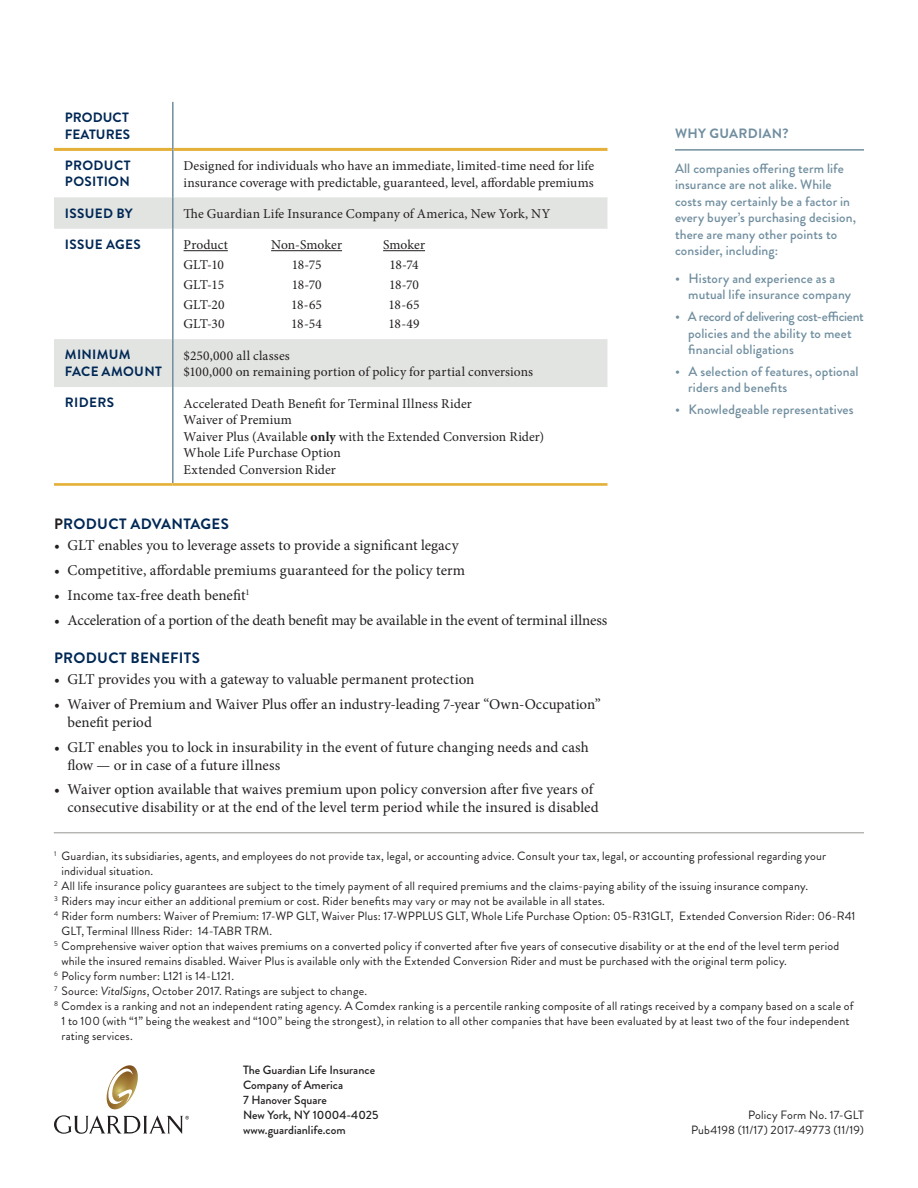
<style>
.page{position:relative;width:918px;height:1188px;background:#fff}
.page>*{position:absolute;margin:0;border:0;box-sizing:border-box;transform-origin:0 0}
.t1{font:15px/18px "Minion Pro";color:#231f20}
.Body_Headline_10_12p{font:700 15px "Brandon Grotesque";letter-spacing:.025em;color:#002855}
.Body_Copy_10_12pt{font:13.5px/16.5px "Minion Pro";letter-spacing:.005em;color:#231f20}
.Sidebar_Copy_9_11pt{font:500 13.5px/16.5px "Brandon Grotesque";letter-spacing:.005em;color:#708e9f}
.Body_Headline_10_12p-2{font:700 13.5px/16.5px "Brandon Grotesque";letter-spacing:.025em;color:#002855}
.Body_Headline_10_12p-3{font:700 13.5px/16.5px "Brandon Grotesque";letter-spacing:.005em;color:#002855}
.Sidebar_Headline_9_1{font:700 13.5px "Brandon Grotesque";letter-spacing:.025em;color:#708e9f}
.Disclaimer_Disclosur{font:12px/15px "Brandon Grotesque";letter-spacing:.015em;color:#231f20}
.Address_8_10pt{font:500 12px "Brandon Grotesque";color:#231f20}
.s1{font-weight:700}
.s2{color:#231f20}
.s3{font-style:italic}
</style>
<div class="page">
<hr style="left:54px;top:832px;width:810px;height:1px;background:#959491">
<img style="left:107px;top:1065px;width:31px;height:44px">
<svg style="left:107px;top:1068px;width:26px;height:36px"></svg>
<svg style="left:54px;top:1115px;width:135px;height:19px"></svg>
<hr style="left:675px;top:149px;width:189px;height:2px;background:#708e9f">
<svg style="left:54px;top:197px;width:118px;height:190px"></svg>
<svg style="left:174px;top:197px;width:434px;height:190px"></svg>
<hr style="left:54px;top:148px;width:118px;height:3px;background:#e4b037">
<hr style="left:174px;top:148px;width:433px;height:3px;background:#e4b037">
<hr style="left:172px;top:102px;width:2px;height:47px;background:#708e9f">
<hr style="left:172px;top:149px;width:2px;height:48px;background:#708e9f">
<hr style="left:172px;top:197px;width:2px;height:32px;background:#708e9f">
<hr style="left:172px;top:229px;width:2px;height:110px;background:#708e9f">
<hr style="left:172px;top:339px;width:2px;height:48px;background:#708e9f">
<hr style="left:172px;top:387px;width:2px;height:96px;background:#708e9f">
<hr style="left:54px;top:483px;width:119px;height:3px;background:#e4b037">
<hr style="left:173px;top:483px;width:434px;height:3px;background:#e4b037">
<hr style="left:184px;top:250px;width:44px;height:1px;background:#231f20">
<hr style="left:271px;top:250px;width:71px;height:1px;background:#231f20">
<hr style="left:383px;top:250px;width:42px;height:1px;background:#231f20">
<p class="Body_Headline_10_12p-3" style="left:65px;top:109px;width:67px">PRODUCT<br>FEATURES</p>
<p class="Body_Headline_10_12p-2" style="left:65px;top:157px;width:67px">PRODUCT<br>POSITION</p>
<p class="Body_Copy_10_12pt" style="left:184px;top:158px;width:412px">Designed for individuals who have an immediate, limited-time need for life insurance coverage with predictable, guaranteed, level, affordable premiums</p>
<p class="Body_Headline_10_12p-2" style="left:65px;top:205px;width:69px">ISSUED BY</p>
<p class="Body_Copy_10_12pt" style="left:184px;top:205px;width:368px">The Guardian Life Insurance Company of America, New York, NY</p>
<p class="Body_Headline_10_12p-2" style="left:65px;top:236px;width:77px">ISSUE AGES</p>
<p class="Body_Copy_10_12pt" style="left:184px;top:237px;width:46px">Product</p>
<p class="Body_Copy_10_12pt" style="left:271px;top:237px;width:72px">Non-Smoker</p>
<p class="Body_Copy_10_12pt" style="left:383px;top:237px;width:43px">Smoker</p>
<p class="Body_Copy_10_12pt" style="left:184px;top:257px;width:42px">GLT-10</p>
<p class="Body_Copy_10_12pt" style="left:292px;top:257px;width:31px">18-75</p>
<p class="Body_Copy_10_12pt" style="left:389px;top:257px;width:31px">18-74</p>
<p class="Body_Copy_10_12pt" style="left:184px;top:276px;width:42px">GLT-15</p>
<p class="Body_Copy_10_12pt" style="left:292px;top:276px;width:31px">18-70</p>
<p class="Body_Copy_10_12pt" style="left:389px;top:276px;width:31px">18-70</p>
<p class="Body_Copy_10_12pt" style="left:184px;top:296px;width:43px">GLT-20</p>
<p class="Body_Copy_10_12pt" style="left:291px;top:296px;width:32px">18-65</p>
<p class="Body_Copy_10_12pt" style="left:389px;top:296px;width:32px">18-65</p>
<p class="Body_Copy_10_12pt" style="left:184px;top:316px;width:43px">GLT-30</p>
<p class="Body_Copy_10_12pt" style="left:291px;top:316px;width:32px">18-54</p>
<p class="Body_Copy_10_12pt" style="left:389px;top:316px;width:33px">18-49</p>
<p class="Body_Headline_10_12p-2" style="left:65px;top:347px;width:98px">MINIMUM<br>FACE AMOUNT</p>
<p class="Body_Copy_10_12pt" style="left:184px;top:347px;width:108px">$250,000 all classes</p>
<p class="Body_Copy_10_12pt" style="left:184px;top:364px;width:351px">$100,000 on remaining portion of policy for partial conversions</p>
<p class="Body_Headline_10_12p-2" style="left:65px;top:395px;width:51px">RIDERS</p>
<p class="Body_Copy_10_12pt" style="left:184px;top:395px;width:290px">Accelerated Death Benefit for Terminal Illness Rider<br>Waiver of Premium</p>
<p class="Body_Copy_10_12pt" style="left:184px;top:428px;width:362px">Waiver Plus (Available <span class="s1">only</span> with the Extended Conversion Rider)</p>
<p class="Body_Copy_10_12pt" style="left:184px;top:445px;width:159px">Whole Life Purchase Option</p>
<p class="Body_Copy_10_12pt" style="left:184px;top:461px;width:154px">Extended Conversion Rider</p>
<p class="Body_Headline_10_12p" style="left:54px;top:514px;width:176px"><span class="s2">P</span>RODUCT ADVANTAGES</p>
<p class="t1" style="left:54px;top:537px;width:406px">• GLT enables you to leverage assets to provide a significant legacy</p>
<p class="t1" style="left:54px;top:562px;width:413px">• Competitive, affordable premiums guaranteed for the policy term</p>
<p class="t1" style="left:54px;top:586px;width:197px">• Income tax-free death benefit<sup>1</sup></p>
<p class="t1" style="left:54px;top:611px;width:555px">• Acceleration of a portion of the death benefit may be available in the event of terminal illness</p>
<p class="Body_Headline_10_12p" style="left:54px;top:647px;width:147px">PRODUCT BENEFITS</p>
<p class="t1" style="left:54px;top:671px;width:422px">• GLT provides you with a gateway to valuable permanent protection</p>
<p class="t1" style="left:68px;top:695px;width:535px;text-indent:-14px">• Waiver of Premium and Waiver Plus offer an industry-leading 7-year “Own-Occupation” benefit period</p>
<p class="t1" style="left:68px;top:738px;width:523px;text-indent:-14px">• GLT enables you to lock in insurability in the event of future changing needs and cash flow — or in case of a future illness</p>
<p class="t1" style="left:68px;top:781px;width:533px;text-indent:-14px">• Waiver option available that waives premium upon policy conversion after five years of consecutive disability or at the end of the level term period while the insured is disabled</p>
<p class="Sidebar_Headline_9_1" style="left:675px;top:124px;width:115px">WHY GUARDIAN?</p>
<p class="Sidebar_Copy_9_11pt" style="left:675px;top:160px;width:183px">All companies offering term life insurance are not alike. While costs may certainly be a factor in every buyer’s purchasing decision, there are many other points to consider, including:</p>
<p class="Sidebar_Copy_9_11pt" style="left:688px;top:270px;width:164px;text-indent:-13px">• History and experience as a mutual life insurance company</p>
<p class="Sidebar_Copy_9_11pt" style="left:688px;top:308px;width:177px;text-indent:-13px">• A record of delivering cost-efficient policies and the ability to meet financial obligations</p>
<p class="Sidebar_Copy_9_11pt" style="left:688px;top:363px;width:172px;text-indent:-13px">• A selection of features, optional riders and benefits</p>
<p class="Sidebar_Copy_9_11pt" style="left:675px;top:402px;width:180px">• Knowledgeable representatives</p>
<p class="Disclaimer_Disclosur" style="left:62px;top:848px;width:766px;text-indent:-8px"><sup>1</sup> Guardian, its subsidiaries, agents, and employees do not provide tax, legal, or accounting advice. Consult your tax, legal, or accounting professional regarding your individual situation.</p>
<p class="Disclaimer_Disclosur" style="left:54px;top:878px;width:756px"><sup>2</sup> All life insurance policy guarantees are subject to the timely payment of all required premiums and the claims-paying ability of the issuing insurance company.</p>
<p class="Disclaimer_Disclosur" style="left:54px;top:893px;width:553px"><sup>3</sup> Riders may incur either an additional premium or cost. Rider benefits may vary or may not be available in all states.</p>
<p class="Disclaimer_Disclosur" style="left:62px;top:908px;width:796px;text-indent:-8px"><sup>4</sup> Rider form numbers: Waiver of Premium: 17-WP GLT, Waiver Plus: 17-WPPLUS GLT, Whole Life Purchase Option: 05-R31GLT, Extended Conversion Rider: 06-R41<br>GLT, Terminal Illness Rider: 14-TABR TRM.</p>
<p class="Disclaimer_Disclosur" style="left:62px;top:938px;width:779px;text-indent:-8px"><sup>5</sup> Comprehensive waiver option that waives premiums on a converted policy if converted after five years of consecutive disability or at the end of the level term period while the insured remains disabled. Waiver Plus is available only with the Extended Conversion Rider and must be purchased with the original term policy.</p>
<p class="Disclaimer_Disclosur" style="left:54px;top:968px;width:182px"><sup>6</sup> Policy form number: L121 is 14-L121.</p>
<p class="Disclaimer_Disclosur" style="left:54px;top:983px;width:315px"><sup>7</sup> Source: <span class="s3">VitalSigns</span>, October 2017. Ratings are subject to change.</p>
<p class="Disclaimer_Disclosur" style="left:62px;top:998px;width:794px;text-indent:-8px"><sup>8</sup> Comdex is a ranking and not an independent rating agency. A Comdex ranking is a percentile ranking composite of all ratings received by a company based on a scale of<br>1 to 100 (with “1” being the weakest and “100” being the strongest), in relation to all other companies that have been evaluated by at least two of the four independent rating services.</p>
<p class="Address_8_10pt" style="left:243px;top:1062px;width:134px">The Guardian Life Insurance</p>
<p class="Address_8_10pt" style="left:243px;top:1077px;width:102px">Company of America</p>
<p class="Address_8_10pt" style="left:243px;top:1092px;width:85px">7 Hanover Square</p>
<p class="Address_8_10pt" style="left:243px;top:1107px;width:137px">New York, NY 10004-4025</p>
<p class="Address_8_10pt" style="left:243px;top:1122px;width:104px">www.guardianlife.com</p>
<p class="Disclaimer_Disclosur" style="left:748px;top:1108px;width:117px">Policy Form No. 17-GLT</p>
<p class="Disclaimer_Disclosur" style="left:691px;top:1123px;width:174px">Pub4198 (11/17) 2017-49773 (11/19)</p>
</div>
